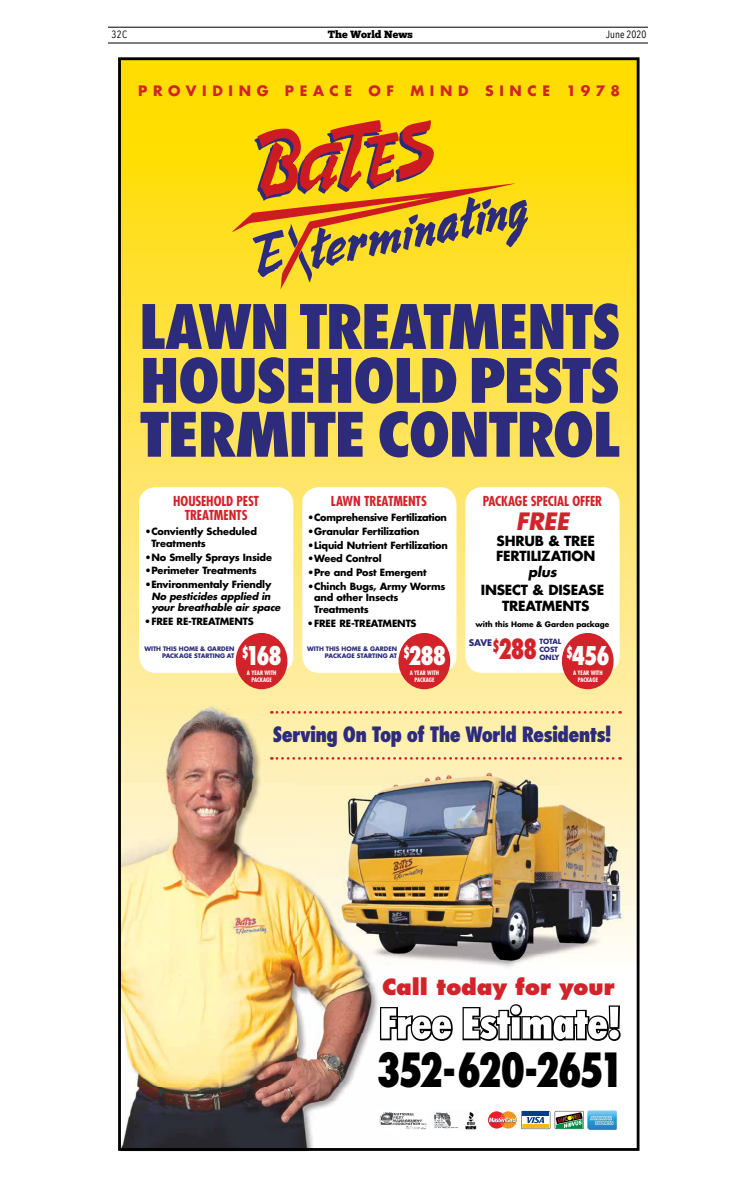
<style>
.page{position:relative;width:756px;height:1188px;background:#fff}
.page>*{position:absolute;margin:0;border:0;box-sizing:border-box;transform-origin:0 0}
.t1{font:800 condensed 45.83px "Futura Std";letter-spacing:-.06em;color:#000;scale:.88 1}
.t2{font:800 condensed 27.15px "Futura Std";color:#d2232a;scale:.84 1}
.t3{font:800 condensed 25.12px "Futura Std";letter-spacing:-.05em;color:#fff;scale:.88 1}
.t4{font:italic 700 23.33px "Futura Std";color:#d2232a}
.t5{font:800 21.75px "Futura Std";letter-spacing:-.005em;color:#d2232a}
.t6{font:800 condensed 20.55px "Futura Std";letter-spacing:-.035em;color:#2c2b7c}
.t7{font:700 14.02px "Futura Std";letter-spacing:.405em;color:#d2232a}
.t8{font:700 13.58px/15.8px "Futura Std";letter-spacing:-.015em;color:#000}
.t9{font:italic 700 13.58px "Futura Std";color:#000}
.t10{font:700 condensed 13.42px/14.2px "Futura Std";letter-spacing:-.01em;color:#d2232a;text-align:center}
.t11{font:10.5px "Chunk Five";color:#000}
.t12{font:10.5px "Avenir Next Condensed";color:#000}
.t13{font:700 9.68px/11.5px "Futura Std";letter-spacing:-.015em;color:#000}
.t14{font:italic 700 9.68px/11.5px "Futura Std";letter-spacing:-.01em;color:#000}
.t15{font:700 9px "Futura Std";color:#2c2b7c}
.t16{font:700 7.43px "Futura Std";letter-spacing:-.005em;color:#000}
.t17{font:700 6.98px/8.4px "Futura Std";letter-spacing:-.01em;color:#2c2b7c}
.t18{font:700 6.07px/7.3px "Futura Std";color:#2c2b7c;text-align:right}
.t19{font:700 condensed 5.93px/6.7px "Futura Std";color:#fff;text-align:center}
.s1{font-weight:500}
</style>
<div class="page">
<hr style="left:108px;top:27px;width:540px;height:1px;background:#000">
<hr style="left:108px;top:43px;width:540px;height:1px;background:#000">
<svg style="left:122px;top:61px;width:514px;height:656px;background:#fee23b"></svg>
<img style="left:317px;top:717px;width:319px;height:370px">
<img style="left:122px;top:1087px;width:225px;height:60px">
<img style="left:122px;top:705px;width:174px;height:382px">
<div style="left:296px;top:705px;width:102px;height:26px;background:#feefaa"></div>
<img style="left:296px;top:730px;width:21px;height:357px">
<div style="left:118px;top:57px;width:522px;height:1094px;border:3px solid #000"></div>
<svg style="left:271px;top:757px;width:350px;height:3px"></svg>
<svg style="left:271px;top:711px;width:350px;height:3px"></svg>
<div style="left:139px;top:487px;width:154px;height:186px;background:#fff;border-radius:17px"></div>
<div style="left:302px;top:487px;width:154px;height:186px;background:#fff;border-radius:17px"></div>
<div style="left:465px;top:487px;width:155px;height:186px;background:#fff;border-radius:17px"></div>
<div style="left:236px;top:633px;width:51px;height:56px;background:#d2232a;border-radius:50%"></div>
<div style="left:398px;top:633px;width:52px;height:56px;background:#d2232a;border-radius:50%"></div>
<div style="left:562px;top:633px;width:52px;height:56px;background:#d2232a;border-radius:50%"></div>
<svg style="left:233px;top:120px;width:296px;height:170px;background:#dda825"></svg>
<svg style="left:140px;top:411px;width:479px;height:47px;background:#796e6f"></svg>
<svg style="left:143px;top:357px;width:475px;height:47px;background:#746a6b"></svg>
<svg style="left:143px;top:303px;width:476px;height:47px;background:#756a65"></svg>
<svg style="left:377px;top:1050px;width:66px;height:37px"></svg>
<svg style="left:457px;top:1050px;width:68px;height:37px"></svg>
<svg style="left:533px;top:1050px;width:85px;height:37px"></svg>
<svg style="left:380px;top:1007px;width:73px;height:34px"></svg>
<svg style="left:463px;top:1004px;width:158px;height:37px"></svg>
<img style="left:587px;top:1111px;width:30px;height:19px">
<img style="left:379px;top:1112px;width:98px;height:18px">
<svg style="left:488px;top:1111px;width:96px;height:18px"></svg>
<p class="t12" style="left:111px;top:25px;width:17px">32C</p>
<p class="t11" style="left:328px;top:28px;width:87px">The World News</p>
<p class="t12" style="left:606px;top:25px;width:41px">June 2020</p>
<h3 class="t7" style="left:138px;top:81px;width:483px">PROVIDING PEACE OF MIND SINCE 1978</h3>
<h3 class="t10" style="left:173px;top:494px;width:87px">HOUSEHOLD PEST<br>TREATMENTS</h3>
<p class="t13" style="left:151px;top:526px;width:107px;text-indent:-7px">• Conviently Scheduled<br>Treatments</p>
<p class="t13" style="left:145px;top:551px;width:129px">• No Smelly Sprays Inside</p>
<p class="t13" style="left:145px;top:565px;width:114px">• Perimeter Treatments</p>
<p class="t13" style="left:145px;top:579px;width:128px">• Environmentaly Friendly</p>
<p class="t14" style="left:151px;top:590px;width:131px">No pesticides applied in your breathable air space</p>
<p class="t13" style="left:145px;top:615px;width:111px"><span class="s1">•</span> FREE RE-TREATMENTS</p>
<h3 class="t10" style="left:331px;top:494px;width:98px">LAWN TREATMENTS</h3>
<p class="t13" style="left:307px;top:512px;width:141px">• Comprehensive Fertilization</p>
<p class="t13" style="left:307px;top:525px;width:114px">• Granular Fertilization</p>
<p class="t13" style="left:307px;top:539px;width:142px">• Liquid Nutrient Fertilization</p>
<p class="t13" style="left:307px;top:553px;width:76px">• Weed Control</p>
<p class="t13" style="left:307px;top:567px;width:121px">• Pre and Post Emergent</p>
<p class="t13" style="left:314px;top:580px;width:133px;text-indent:-7px">• Chinch Bugs, Army Worms and other Insects<br>Treatments</p>
<p class="t13" style="left:307px;top:617px;width:111px"><span class="s1">•</span> FREE RE-TREATMENTS</p>
<h3 class="t10" style="left:483px;top:494px;width:121px">PACKAGE SPECIAL OFFER</h3>
<h3 class="t4" style="left:516px;top:506px;width:55px">FREE</h3>
<h3 class="t8" style="left:496px;top:533px;width:101px">SHRUB &amp; TREE<br>FERTILIZATION</h3>
<h3 class="t9" style="left:528px;top:563px;width:30px">plus</h3>
<h3 class="t8" style="left:481px;top:582px;width:125px;text-align:center">INSECT &amp; DISEASE<br>TREATMENTS</h3>
<p class="t16" style="left:476px;top:619px;width:135px">with this Home &amp; Garden package</p>
<p class="t18" style="left:307px;top:645px;width:92px">WITH THIS HOME &amp; GARDEN<br>PACKAGE STARTING AT</p>
<h2 class="t2" style="left:492px;top:632px;width:55px"><sup>$</sup>288</h2>
<p class="t17" style="left:539px;top:637px;width:23px">TOTAL<br>COST<br>ONLY</p>
<p class="t15" style="left:469px;top:637px;width:25px">SAVE</p>
<p class="t18" style="left:144px;top:645px;width:92px">WITH THIS HOME &amp; GARDEN<br>PACKAGE STARTING AT</p>
<h3 class="t3" style="left:403px;top:640px;width:51px"><sup>$</sup>288</h3>
<p class="t19" style="left:410px;top:670px;width:31px">A YEAR WITH<br>PACKAGE</p>
<h3 class="t3" style="left:241px;top:640px;width:48px"><sup>$</sup>168</h3>
<p class="t19" style="left:247px;top:670px;width:31px">A YEAR WITH<br>PACKAGE</p>
<h3 class="t3" style="left:566px;top:640px;width:51px"><sup>$</sup>456</h3>
<p class="t19" style="left:573px;top:670px;width:31px">A YEAR WITH<br>PACKAGE</p>
<h3 class="t6" style="left:273px;top:721px;width:340px">Serving On Top of The World Residents!</h3>
<h3 class="t5" style="left:382px;top:973px;width:234px">Call today for your</h3>
<h1 class="t1" style="left:376px;top:1041px;width:282px">352-620-2651</h1>
</div>
